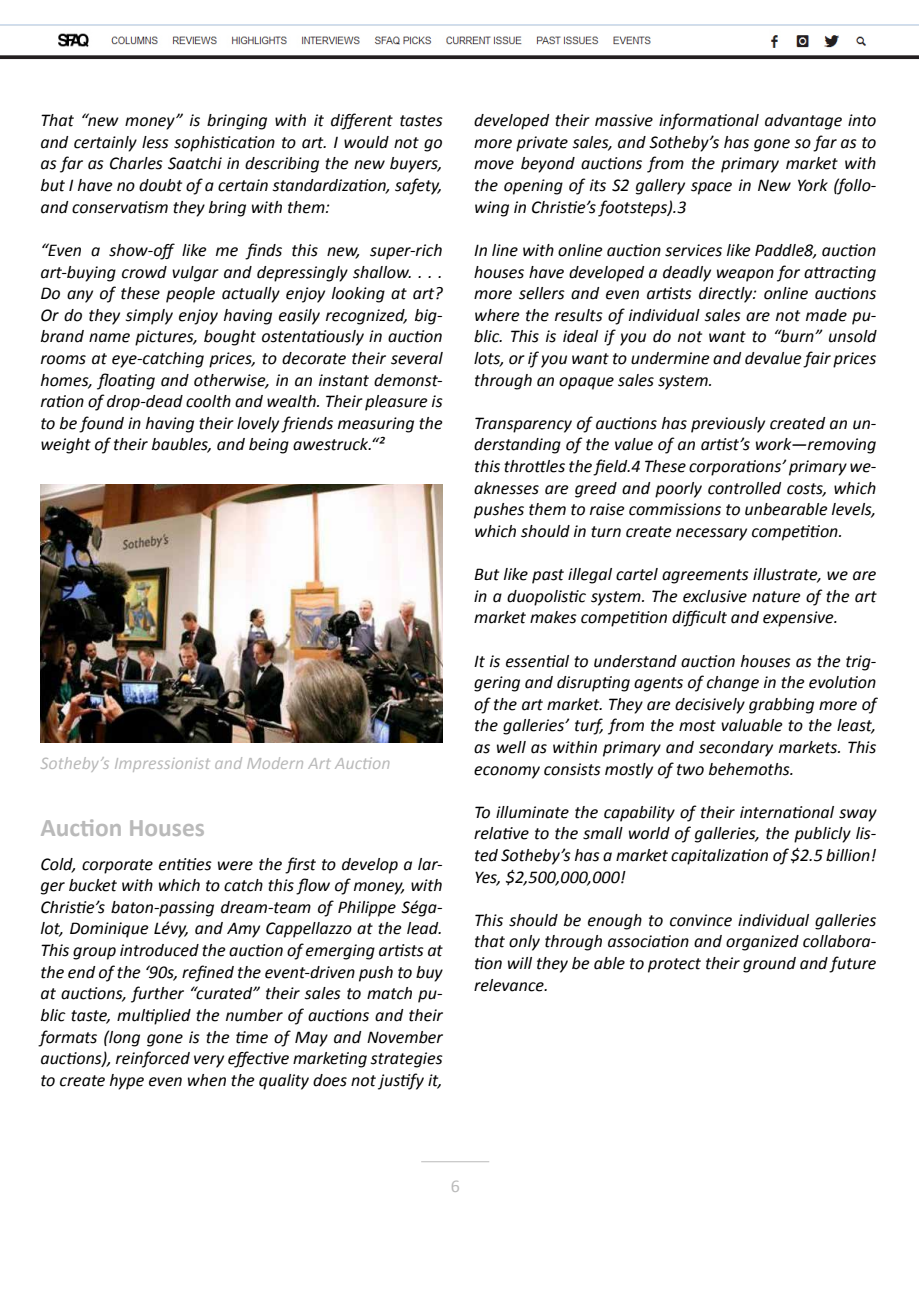
<style>
.page{position:relative;width:919px;height:1289px;background:#fff}
.page>*{position:absolute;margin:0;border:0;box-sizing:border-box;transform-origin:0 0}
.t1{font:700 25.5px "Calibri";color:#bababa}
.t2{font:italic 18px/21.6px "Calibri";color:#000;text-align:justify}
.t3{font:italic 18px "Calibri";color:#bababa}
.t4{font:18px "Calibri";color:#bababa}
</style>
<div class="page">
<hr style="left:421px;top:1161px;width:68px;height:1px;background:#bababa">
<img style="left:40px;top:485px;width:402px;height:257px">
<img style="left:0;top:24px;width:918px;height:36px">
<p class="t2" style="left:40px;top:109px;width:404px">That “new money” is bringing with it different tastes and certainly less sophistication to art. I would not go as far as Charles Saatchi in describing the new buyers, but I have no doubt of a certain standardization, safety, and conservatism they bring with them:</p>
<p class="t2" style="left:40px;top:238px;width:404px">“Even a show-off like me finds this new, super-rich art-buying crowd vulgar and depressingly shallow. . . .<br>Do any of these people actually enjoy looking at art?<br>Or do they simply enjoy having easily recognized, big&shy;brand name pictures, bought ostentatiously in auction rooms at eye-catching prices, to decorate their several homes, floating and otherwise, in an instant demonst&shy;ration of drop-dead coolth and wealth. Their pleasure is to be found in having their lovely friends measuring the weight of their baubles, and being awestruck.“²</p>
<p class="t3" style="left:40px;top:750px;width:352px">Sotheby’s Impressionist and Modern Art Auction</p>
<h1 class="t1" style="left:40px;top:811px;width:166px">Auction Houses</h1>
<p class="t2" style="left:40px;top:852px;width:404px">Cold, corporate entities were the first to develop a lar&shy;ger bucket with which to catch this flow of money, with Christie’s baton-passing dream-team of Philippe Séga&shy;lot, Dominique Lévy, and Amy Cappellazzo at the lead.<br>This group introduced the auction of emerging artists at the end of the ‘90s, refined the event-driven push to buy at auctions, further “curated” their sales to match pu&shy;blic taste, multiplied the number of auctions and their formats (long gone is the time of May and November auctions), reinforced very effective marketing strategies to create hype even when the quality does not justify it,</p>
<p class="t2" style="left:474px;top:109px;width:404px">developed their massive informational advantage into more private sales, and Sotheby’s has gone so far as to move beyond auctions from the primary market with the opening of its S2 gallery space in New York (follo&shy;wing in Christie’s footsteps).3</p>
<p class="t2" style="left:474px;top:238px;width:404px">In line with online auction services like Paddle8, auction houses have developed a deadly weapon for attracting more sellers and even artists directly: online auctions where the results of individual sales are not made pu&shy;blic. This is ideal if you do not want to “burn” unsold lots, or if you want to undermine and devalue fair prices through an opaque sales system.</p>
<p class="t2" style="left:474px;top:411px;width:404px">Transparency of auctions has previously created an un&shy;derstanding of the value of an artist’s work—removing this throttles the field.4 These corporations’ primary we&shy;aknesses are greed and poorly controlled costs, which pushes them to raise commissions to unbearable levels, which should in turn create necessary competition.</p>
<p class="t2" style="left:474px;top:562px;width:404px">But like past illegal cartel agreements illustrate, we are in a duopolistic system. The exclusive nature of the art market makes competition difficult and expensive.</p>
<p class="t2" style="left:474px;top:649px;width:404px">It is essential to understand auction houses as the trig&shy;gering and disrupting agents of change in the evolution of the art market. They are decisively grabbing more of the galleries’ turf, from the most valuable to the least, as well as within primary and secondary markets. This economy consists mostly of two behemoths.</p>
<p class="t2" style="left:474px;top:800px;width:404px">To illuminate the capability of their international sway relative to the small world of galleries, the publicly lis&shy;ted Sotheby’s has a market capitalization of $2.5 billion!<br>Yes, $2,500,000,000!</p>
<p class="t2" style="left:474px;top:908px;width:404px">This should be enough to convince individual galleries that only through association and organized collabora&shy;tion will they be able to protect their ground and future relevance.</p>
<p class="t4" style="left:450px;top:1174px;width:11px">6</p>
</div>
